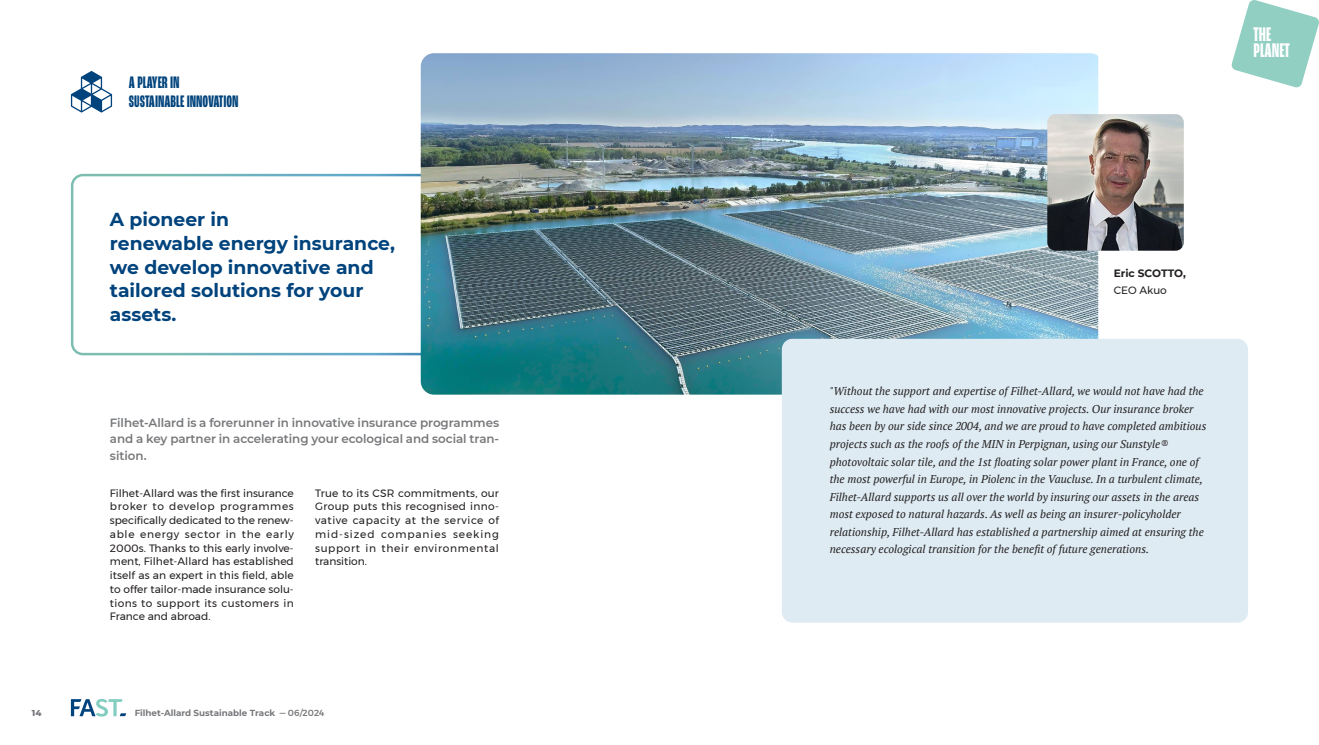
<style>
.page{position:relative;width:1319px;height:745px;background:#fff}
.page>*{position:absolute;margin:0;border:0;box-sizing:border-box;transform-origin:0 0}
.Grand_Titre{font:700 20.75px "FONTSPRINGDEMO Roc Grotesk Compressed";color:#fff}
.titre_brève{font:700 18.75px/23.8px "Montserrat";color:#01437c}
.BODY{font:700 17.5px/18.8px "FONTSPRINGDEMO Roc Grotesk Compressed";color:#01437c}
.chapo_de_brève{font:600 11.88px/16.2px "Montserrat";letter-spacing:-.005em;color:#76787b;text-align:justify}
.BODY-2{font:italic 11.25px/17.5px "PT Serif";color:#231f20}
.BODY-3{font:10.62px/13.8px "Montserrat";letter-spacing:.035em;color:#231f20;text-align:justify}
.Légende{font:700 10.62px "Montserrat";color:#231f20}
.Légende-2{font:10.62px "Montserrat";color:#231f20}
.t1{font:700 8.75px "Montserrat";color:#76787b}
.t2{font:800 8.75px "Montserrat";color:#76787b}
.s1{font-weight:500}
</style>
<div class="page">
<svg style="left:71px;top:698px;width:55px;height:18px"></svg>
<div style="left:71px;top:174px;width:496px;height:181px;border:2px solid #fff;border-radius:11px"></div>
<svg style="left:1231px;top:0;width:87px;height:88px"></svg>
<img style="left:420px;top:53px;width:678px;height:341px">
<div style="left:781px;top:338px;width:466px;height:284px;background:#deebf3;border-radius:11px"></div>
<img style="left:1047px;top:114px;width:136px;height:136px">
<svg style="left:71px;top:71px;width:41px;height:41px"></svg>
<p class="BODY" style="left:129px;top:74px;width:111px">A PLAYER IN<br>SUSTAINABLE INNOVATION</p>
<p class="titre_brève" style="left:110px;top:206px;width:286px">A pioneer in<br>renewable energy insurance, we develop innovative and tailored solutions for your assets.</p>
<p class="chapo_de_brève" style="left:110px;top:414px;width:390px">Filhet-Allard is a forerunner in innovative insurance programmes and a key partner in accelerating your ecological and social tran&shy;sition.</p>
<p class="BODY-3" style="left:110px;top:485px;width:185px">Filhet-Allard was the first insurance broker to develop programmes specifically dedicated to the renew&shy;able energy sector in the early 2000s. Thanks to this early involve&shy;ment, Filhet-Allard has established itself as an expert in this field, able to offer tailor-made insurance solu&shy;tions to support its customers in France and abroad.</p>
<p class="BODY-3" style="left:315px;top:485px;width:185px">True to its CSR commitments, our Group puts this recognised inno&shy;vative capacity at the service of mid-sized companies seeking support in their environmental transition.</p>
<p class="t2" style="left:32px;top:706px;width:11px">14</p>
<p class="t1" style="left:135px;top:706px;width:191px">Filhet-Allard Sustainable Track <span class="s1">— 06/2024</span></p>
<p class="Grand_Titre" style="left:1253px;top:26px;width:19px">THE</p>
<p class="Grand_Titre" style="left:1253px;top:43px;width:38px">PLANET</p>
<p class="Légende" style="left:1113px;top:265px;width:74px">Eric SCOTTO,</p>
<p class="Légende-2" style="left:1113px;top:282px;width:55px">CEO Akuo</p>
<p class="BODY-2" style="left:829px;top:382px;width:378px">"Without the support and expertise of Filhet-Allard, we would not have had the success we have had with our most innovative projects. Our insurance broker has been by our side since 2004, and we are proud to have completed ambitious projects such as the roofs of the MIN in Perpignan, using our Sunstyle® photovoltaic solar tile, and the 1st floating solar power plant in France, one of the most powerful in Europe, in Piolenc in the Vaucluse. In a turbulent climate, Filhet-Allard supports us all over the world by insuring our assets in the areas most exposed to natural hazards. As well as being an insurer-policyholder relationship, Filhet-Allard has established a partnership aimed at ensuring the necessary ecological transition for the benefit of future generations.</p>
</div>
